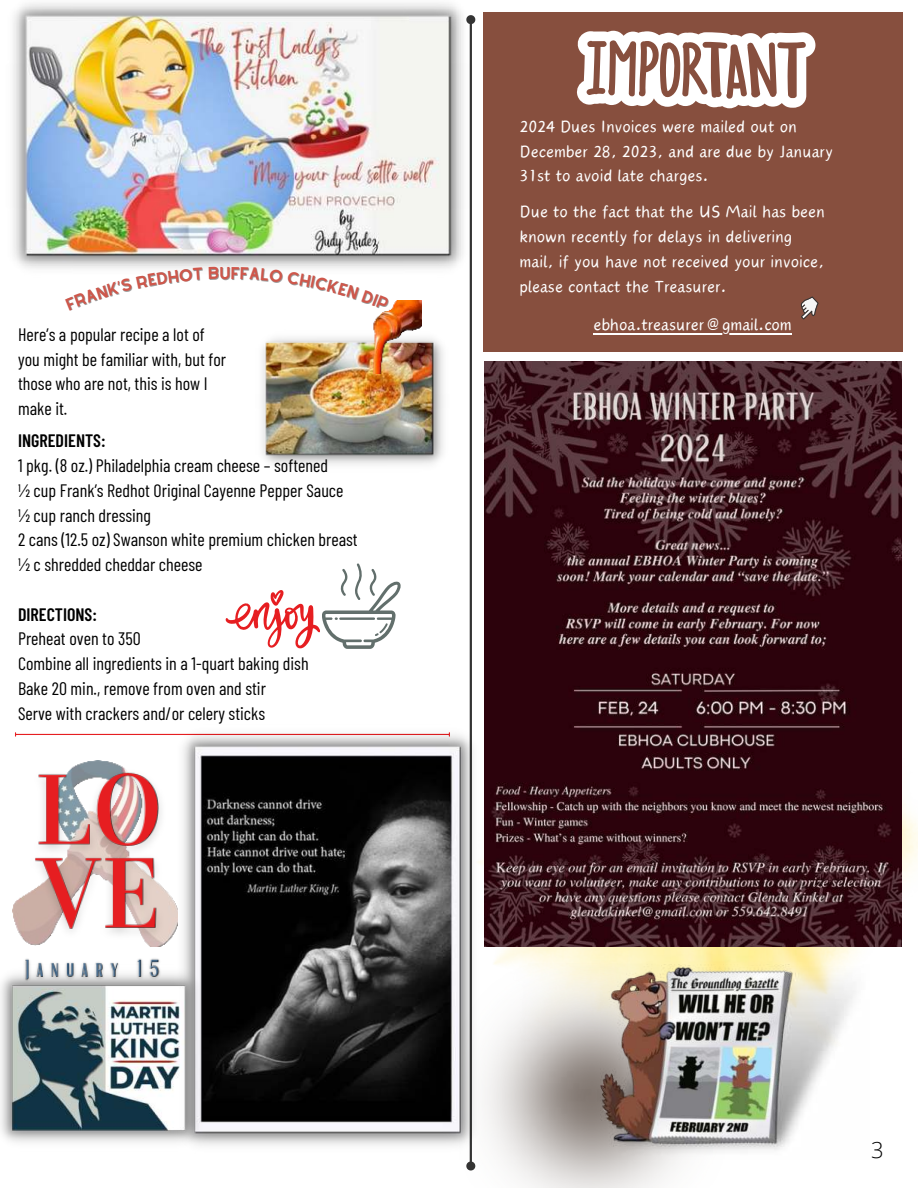
<style>
.page{position:relative;width:918px;height:1188px;background:#fff}
.page>*{position:absolute;margin:0;border:0;box-sizing:border-box;transform-origin:0 0}
.t1{font:300 22.05px "Open Sans";color:#000}
.t2{font:21px/24.8px "Canva Wander World";color:#fff}
.t3{font:18px/24.8px "Barlow Condensed";color:#000}
.t4{font:600 18px "Barlow Condensed";color:#000}
.t5{font:15px "Alyssum Sans";color:#cf574b}
</style>
<div class="page">
<img style="left:261px;top:337px;width:183px;height:128px">
<img style="left:13px;top:3px;width:457px;height:275px">
<div style="left:483px;top:12px;width:419px;height:340px;background:#874f3e"></div>
<svg style="left:801px;top:296px;width:18px;height:23px"></svg>
<svg style="left:226px;top:563px;width:175px;height:86px"></svg>
<img style="left:479px;top:626px;width:439px;height:338px">
<hr style="left:470px;top:23px;width:2px;height:1140px;background:#343434">
<svg style="left:466px;top:15px;width:9px;height:9px"></svg>
<svg style="left:577px;top:31px;width:238px;height:77px"></svg>
<img style="left:466px;top:963px;width:258px;height:225px">
<img style="left:601px;top:964px;width:255px;height:195px">
<hr style="left:16px;top:734px;width:433px;height:1px;background:#e61e21">
<img style="left:349px;top:301px;width:73px;height:73px">
<img style="left:485px;top:361px;width:417px;height:585px">
<img style="left:175px;top:724px;width:304px;height:430px">
<img style="left:0;top:965px;width:204px;height:186px">
<hr style="left:593px;top:333px;width:199px;height:1px;background:#fff">
<img style="left:12px;top:761px;width:166px;height:185px">
<img style="left:20px;top:760px;width:152px;height:187px">
<img style="left:19px;top:958px;width:147px;height:28px">
<svg style="left:65px;top:267px;width:138px;height:11px"></svg>
<svg style="left:209px;top:267px;width:10px;height:11px"></svg>
<svg style="left:232px;top:267px;width:157px;height:43px"></svg>
<p class="t5" style="left:220px;top:262px;width:13px">u</p>
<p class="t3" style="left:18px;top:321px;width:210px">Here’s a popular recipe a lot of you might be familiar with, but for those who are not, this is how I make it.</p>
<p class="t4" style="left:18px;top:428px;width:89px">INGREDIENTS:</p>
<p class="t3" style="left:18px;top:452px;width:341px">1 pkg. (8 oz.) Philadelphia cream cheese – softened<br>½ cup Frank’s Redhot Original Cayenne Pepper Sauce ½ cup ranch dressing<br>2 cans (12.5 oz) Swanson white premium chicken breast ½ c shredded cheddar cheese</p>
<p class="t4" style="left:18px;top:601px;width:80px">DIRECTIONS:</p>
<p class="t3" style="left:18px;top:625px;width:292px">Preheat oven to 350<br>Combine all ingredients in a 1-quart baking dish Bake 20 min., remove from oven and stir<br>Serve with crackers and/or celery sticks</p>
<p class="t2" style="left:520px;top:113px;width:315px">2024 Dues Invoices were mailed out on<br>December 28, 2023, and are due by January<br>31st to avoid late charges.</p>
<p class="t2" style="left:520px;top:198px;width:307px">Due to the fact that the US Mail has been known recently for delays in delivering mail, if you have not received your invoice, please contact the Treasurer.</p>
<p class="t2" style="left:593px;top:311px;width:200px">ebhoa.treasurer@gmail.com</p>
<p class="t1" style="left:871px;top:1135px;width:14px">3</p>
</div>
